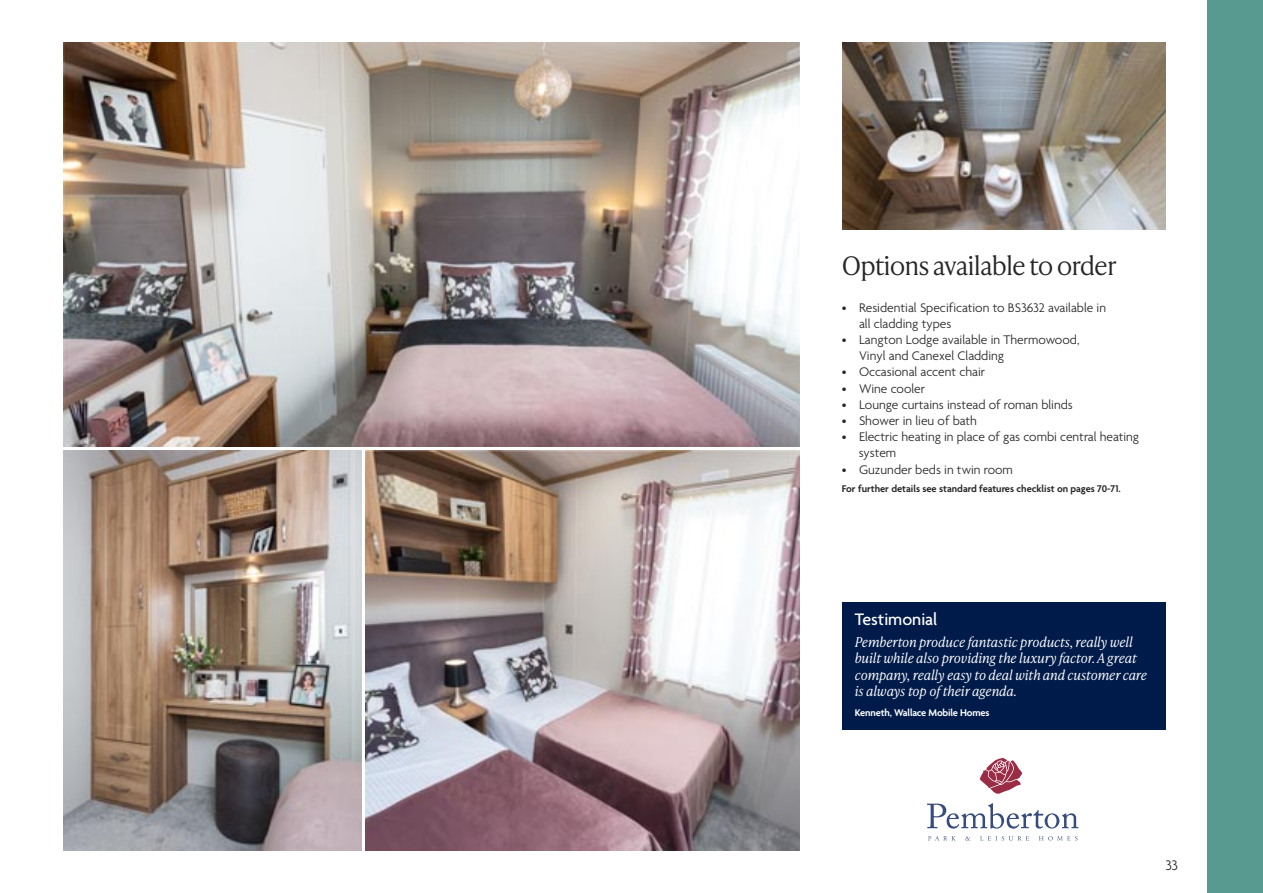
<style>
.page{position:relative;width:1263px;height:893px;background:#fff}
.page>*{position:absolute;margin:0;border:0;box-sizing:border-box;transform-origin:0 0}
.t1{font:300 25.5px "Ivy Presto Text";letter-spacing:-.04em;color:#272526}
.t2{font:500 18px "Agenda";color:#fff}
.t3{font:300 15px "Agenda";color:#272526}
.t4{font:300 13.5px/16.2px "Agenda";color:#272526}
.t5{font:italic 300 13.5px/16.2px "Ivy Presto Text";letter-spacing:-.01em;color:#fff;scale:.96 1}
.t6{font:600 10.5px "Agenda";color:#272526}
.t7{font:600 10.5px "Agenda";letter-spacing:-.015em;color:#fff}
</style>
<div class="page">
<div style="left:1208px;top:0;width:55px;height:893px;background:#599a90"></div>
<img style="left:64px;top:43px;width:735px;height:403px">
<img style="left:64px;top:451px;width:297px;height:399px">
<img style="left:366px;top:451px;width:433px;height:399px">
<svg style="left:928px;top:836px;width:28px;height:4px"></svg>
<svg style="left:965px;top:836px;width:5px;height:4px"></svg>
<svg style="left:980px;top:836px;width:49px;height:5px"></svg>
<svg style="left:1039px;top:836px;width:38px;height:5px"></svg>
<svg style="left:927px;top:803px;width:151px;height:26px"></svg>
<svg style="left:979px;top:758px;width:44px;height:36px"></svg>
<div style="left:842px;top:602px;width:323px;height:128px;background:#001b4a"></div>
<img style="left:842px;top:43px;width:323px;height:187px">
<h1 class="t1" style="left:842px;top:255px;width:276px">Options available to order</h1>
<p class="t4" style="left:859px;top:300px;width:249px;text-indent:-17px">• Residential Specification to BS3632 available in all cladding types</p>
<p class="t4" style="left:859px;top:333px;width:222px;text-indent:-17px">• Langton Lodge available in Thermowood,<br>Vinyl and Canexel Cladding</p>
<p class="t4" style="left:842px;top:365px;width:145px">• Occasional accent chair</p>
<p class="t4" style="left:842px;top:381px;width:85px">• Wine cooler</p>
<p class="t4" style="left:842px;top:397px;width:232px">• Lounge curtains instead of roman blinds</p>
<p class="t4" style="left:842px;top:414px;width:137px">• Shower in lieu of bath</p>
<p class="t4" style="left:859px;top:430px;width:282px;text-indent:-17px">• Electric heating in place of gas combi central heating system</p>
<p class="t4" style="left:842px;top:462px;width:172px">• Guzunder beds in twin room</p>
<p class="t6" style="left:842px;top:485px;width:280px">For further details see standard features checklist on pages 70-71.</p>
<h2 class="t2" style="left:855px;top:612px;width:84px">Testimonial</h2>
<p class="t5" style="left:855px;top:635px;width:306px">Pemberton produce fantastic products, really well built while also providing the luxury factor. A great company, really easy to deal with and customer care is always top of their agenda.</p>
<p class="t7" style="left:855px;top:709px;width:136px">Kenneth, Wallace Mobile Homes</p>
<p class="t3" style="left:1165px;top:859px;width:14px">33</p>
</div>
